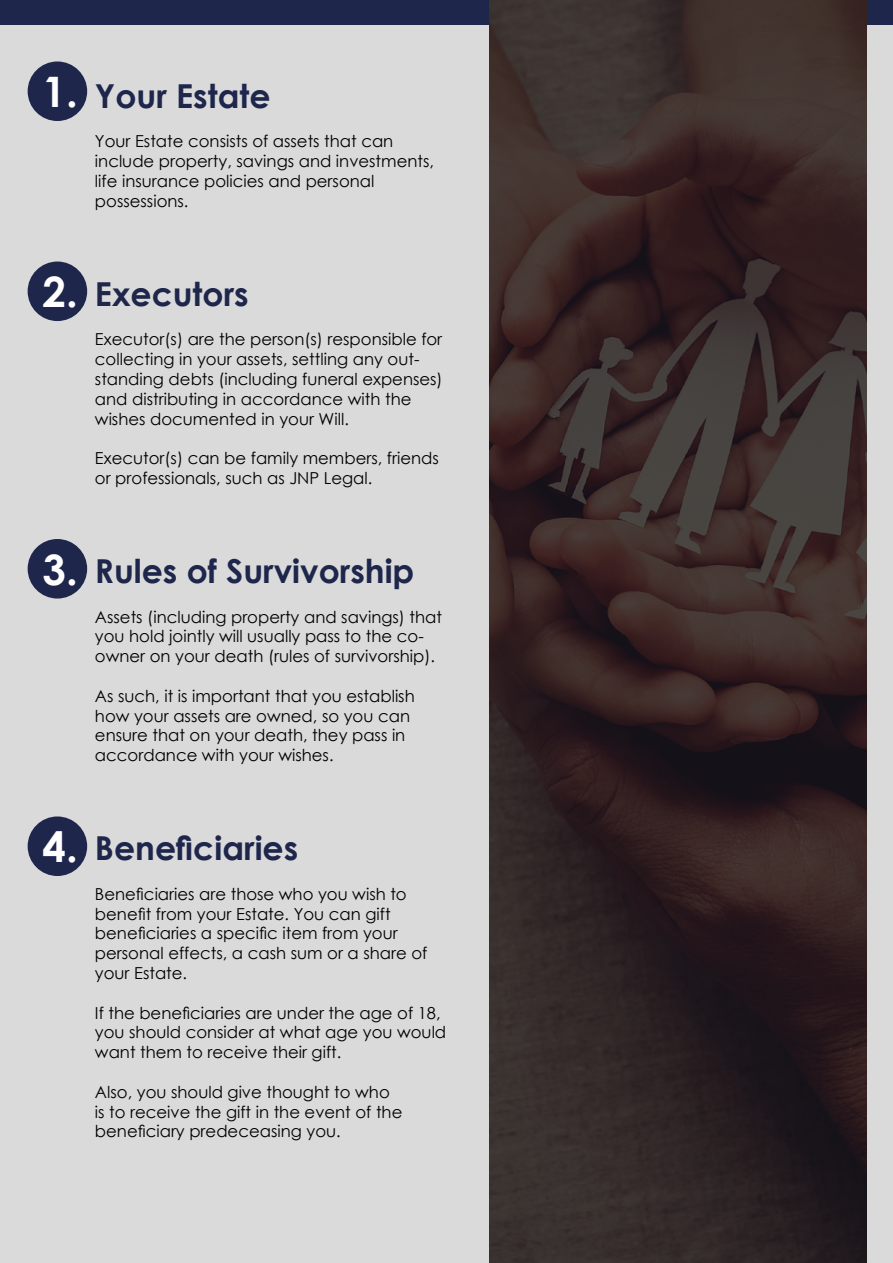
<style>
.page{position:relative;width:893px;height:1263px;background:#fff}
.page>*{position:absolute;margin:0;border:0;box-sizing:border-box;transform-origin:0 0}
.t1{font:700 42px "Century Gothic";color:#fff}
.t2{font:700 33px "Century Gothic";color:#1f264c}
.t3{font:16.5px/19.8px "Century Gothic";color:#000}
</style>
<div class="page">
<div style="left:0;top:0;width:893px;height:43px;background:#1f264c"></div>
<div style="left:0;top:26px;width:893px;height:1237px;background:#dadada"></div>
<div style="left:28px;top:61px;width:59px;height:60px;background:#1f264c;border-radius:50%"></div>
<div style="left:28px;top:539px;width:59px;height:59px;background:#1f264c;border-radius:50%"></div>
<div style="left:28px;top:261px;width:59px;height:60px;background:#1f264c;border-radius:50%"></div>
<div style="left:28px;top:816px;width:59px;height:60px;background:#1f264c;border-radius:50%"></div>
<svg style="left:489px;top:0;width:377px;height:1263px;background:#342626"></svg>
<h1 class="t1" style="left:43px;top:60px;width:37px">1.</h1>
<h2 class="t2" style="left:95px;top:71px;width:177px">Your Estate</h2>
<p class="t3" style="left:95px;top:131px;width:341px">Your Estate consists of assets that can include property, savings and investments, life insurance policies and personal possessions.</p>
<h1 class="t1" style="left:43px;top:260px;width:37px">2.</h1>
<h2 class="t2" style="left:95px;top:269px;width:155px">Executors</h2>
<p class="t3" style="left:95px;top:329px;width:349px">Executor(s) are the person(s) responsible for collecting in your assets, settling any out&shy;standing debts (including funeral expenses) and distributing in accordance with the wishes documented in your Will.</p>
<p class="t3" style="left:95px;top:448px;width:345px">Executor(s) can be family members, friends or professionals, such as JNP Legal.</p>
<h1 class="t1" style="left:43px;top:537px;width:37px">3.</h1>
<h2 class="t2" style="left:95px;top:546px;width:321px">Rules of Survivorship</h2>
<p class="t3" style="left:95px;top:606px;width:349px">Assets (including property and savings) that you hold jointly will usually pass to the co&shy;owner on your death (rules of survivorship).</p>
<p class="t3" style="left:95px;top:686px;width:321px">As such, it is important that you establish how your assets are owned, so you can ensure that on your death, they pass in accordance with your wishes.</p>
<h1 class="t1" style="left:43px;top:815px;width:37px">4.</h1>
<h2 class="t2" style="left:95px;top:823px;width:205px">Beneficiaries</h2>
<p class="t3" style="left:95px;top:884px;width:334px">Beneficiaries are those who you wish to benefit from your Estate. You can gift beneficiaries a specific item from your personal effects, a cash sum or a share of your Estate.</p>
<p class="t3" style="left:95px;top:1002px;width:353px">If the beneficiaries are under the age of 18, you should consider at what age you would want them to receive their gift.</p>
<p class="t3" style="left:95px;top:1082px;width:309px">Also, you should give thought to who is to receive the gift in the event of the beneficiary predeceasing you.</p>
</div>
